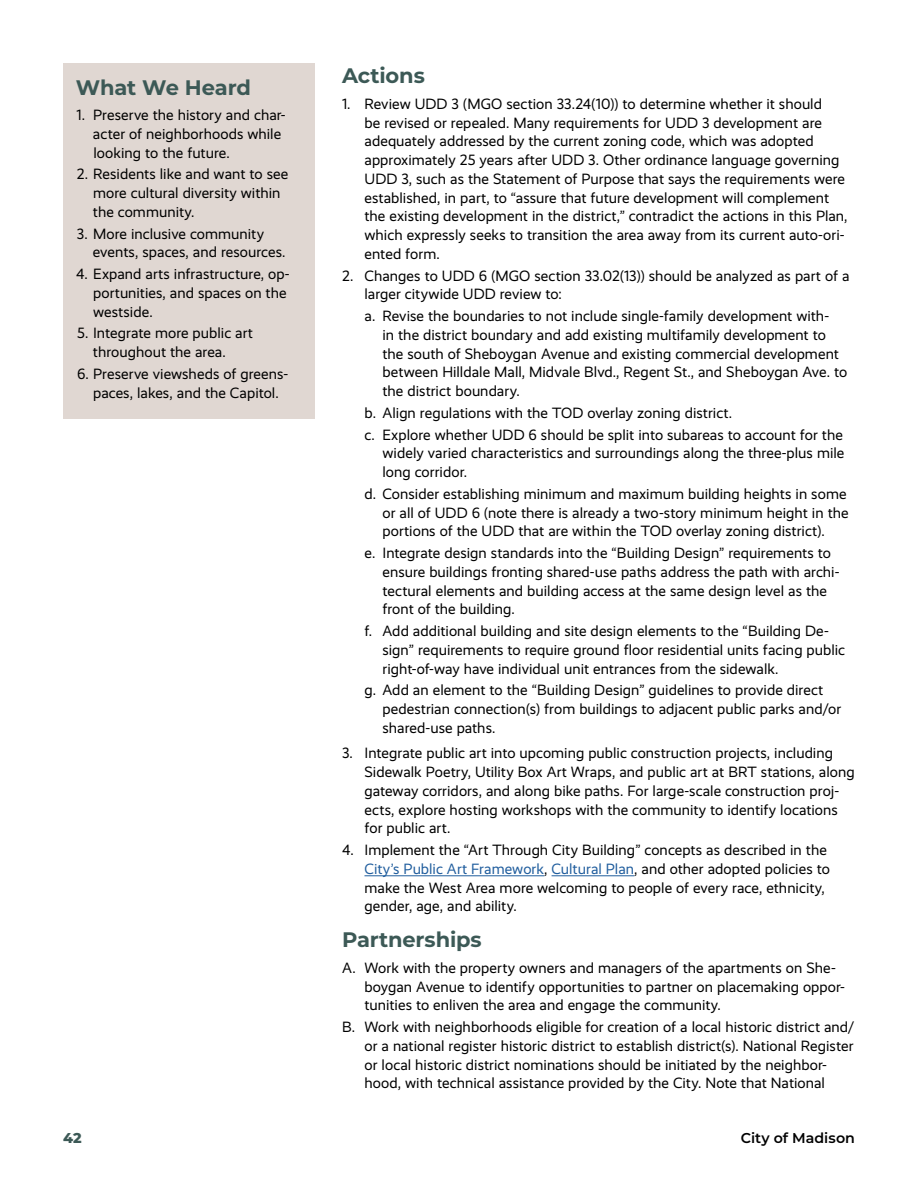
<style>
.page{position:relative;width:918px;height:1188px;background:#fff}
.page>*{position:absolute;margin:0;border:0;box-sizing:border-box;transform-origin:0 0}
.t1{font:700 21px "Montserrat";letter-spacing:-.01em;color:#3c5956}
.t2{font:15px/18.8px "Realist";letter-spacing:.005em;color:#000}
.t3{font:600 14.25px "Montserrat";letter-spacing:.005em;color:#000}
.t4{font:800 14.25px "Montserrat";color:#3c5956}
.s1{color:#215e9e}
</style>
<div class="page">
<hr style="left:364px;top:875px;width:180px;height:1px;background:#215e9e">
<hr style="left:552px;top:875px;width:82px;height:1px;background:#215e9e">
<div style="left:63px;top:63px;width:252px;height:355px;background:#e0d7d2"></div>
<h1 class="t1" style="left:76px;top:72px;width:177px">What We Heard</h1>
<p class="t2" style="left:93px;top:106px;width:194px;text-indent:-16px">1. Preserve the history and char&shy;acter of neighborhoods while looking to the future.</p>
<p class="t2" style="left:93px;top:165px;width:197px;text-indent:-16px">2. Residents like and want to see more cultural diversity within the community.</p>
<p class="t2" style="left:93px;top:224px;width:194px;text-indent:-16px">3. More inclusive community events, spaces, and resources.</p>
<p class="t2" style="left:93px;top:265px;width:198px;text-indent:-17px">4. Expand arts infrastructure, op&shy;portunities, and spaces on the westside.</p>
<p class="t2" style="left:93px;top:324px;width:162px;text-indent:-16px">5. Integrate more public art throughout the area.</p>
<p class="t2" style="left:77px;top:364px;width:213px;text-align:center">6. Preserve viewsheds of greens&shy;paces, lakes, and the Capitol.</p>
<h1 class="t1" style="left:342px;top:61px;width:84px">Actions</h1>
<p class="t2" style="left:364px;top:94px;width:485px;text-indent:-22px">1. Review UDD 3 (MGO section 33.24(10)) to determine whether it should<br>be revised or repealed. Many requirements for UDD 3 development are adequately addressed by the current zoning code, which was adopted approximately 25 years after UDD 3. Other ordinance language governing UDD 3, such as the Statement of Purpose that says the requirements were established, in part, to “assure that future development will complement the existing development in the district,” contradict the actions in this Plan, which expressly seeks to transition the area away from its current auto-ori&shy;ented form.</p>
<p class="t2" style="left:364px;top:266px;width:486px;text-indent:-22px">2. Changes to UDD 6 (MGO section 33.02(13)) should be analyzed as part of a larger citywide UDD review to:</p>
<p class="t2" style="left:382px;top:307px;width:466px;text-indent:-18px">a. Revise the boundaries to not include single-family development with-<br>in the district boundary and add existing multifamily development to the south of Sheboygan Avenue and existing commercial development between Hilldale Mall, Midvale Blvd., Regent St., and Sheboygan Ave. to the district boundary.</p>
<p class="t2" style="left:364px;top:402px;width:480px;line-height:21.8px">b. Align regulations with the TOD overlay zoning district.<br>c. Explore whether UDD 6 should be split into subareas to account for the</p>
<p class="t2" style="left:382px;top:444px;width:463px">widely varied characteristics and surroundings along the three-plus mile long corridor.</p>
<p class="t2" style="left:382px;top:484px;width:468px;text-indent:-18px">d. Consider establishing minimum and maximum building heights in some or all of UDD 6 (note there is already a two-story minimum height in the portions of the UDD that are within the TOD overlay zoning district).</p>
<p class="t2" style="left:382px;top:544px;width:459px;text-indent:-18px">e. Integrate design standards into the “Building Design” requirements to ensure buildings fronting shared-use paths address the path with archi&shy;tectural elements and building access at the same design level as the front of the building.</p>
<p class="t2" style="left:382px;top:622px;width:464px;text-indent:-18px">f. Add additional building and site design elements to the “Building De&shy;sign” requirements to require ground floor residential units facing public right-of-way have individual unit entrances from the sidewalk.</p>
<p class="t2" style="left:382px;top:681px;width:460px;text-indent:-18px">g. Add an element to the “Building Design” guidelines to provide direct pedestrian connection(s) from buildings to adjacent public parks and/or shared-use paths.</p>
<p class="t2" style="left:364px;top:744px;width:492px;text-indent:-22px">3. Integrate public art into upcoming public construction projects, including Sidewalk Poetry, Utility Box Art Wraps, and public art at BRT stations, along gateway corridors, and along bike paths. For large-scale construction proj&shy;ects, explore hosting workshops with the community to identify locations for public art.</p>
<p class="t2" style="left:364px;top:841px;width:467px;text-indent:-22px">4. Implement the “Art Through City Building” concepts as described in the <span class="s1">City’s Public Art Framework</span>, <span class="s1">Cultural Plan</span>, and other adopted policies to make the West Area more welcoming to people of every race, ethnicity, gender, age, and ability.</p>
<h1 class="t1" style="left:342px;top:925px;width:141px">Partnerships</h1>
<p class="t2" style="left:364px;top:958px;width:482px;text-indent:-22px">A. Work with the property owners and managers of the apartments on She&shy;boygan Avenue to identify opportunities to partner on placemaking oppor&shy;tunities to enliven the area and engage the community.</p>
<p class="t2" style="left:365px;top:1018px;width:491px;text-indent:-22px">B. Work with neighborhoods eligible for creation of a local historic district and/ or a national register historic district to establish district(s). National Register or local historic district nominations should be initiated by the neighbor&shy;hood, with technical assistance provided by the City. Note that National</p>
<p class="t4" style="left:63px;top:1127px;width:20px">42</p>
<p class="t3" style="left:741px;top:1128px;width:116px">City of Madison</p>
</div>
